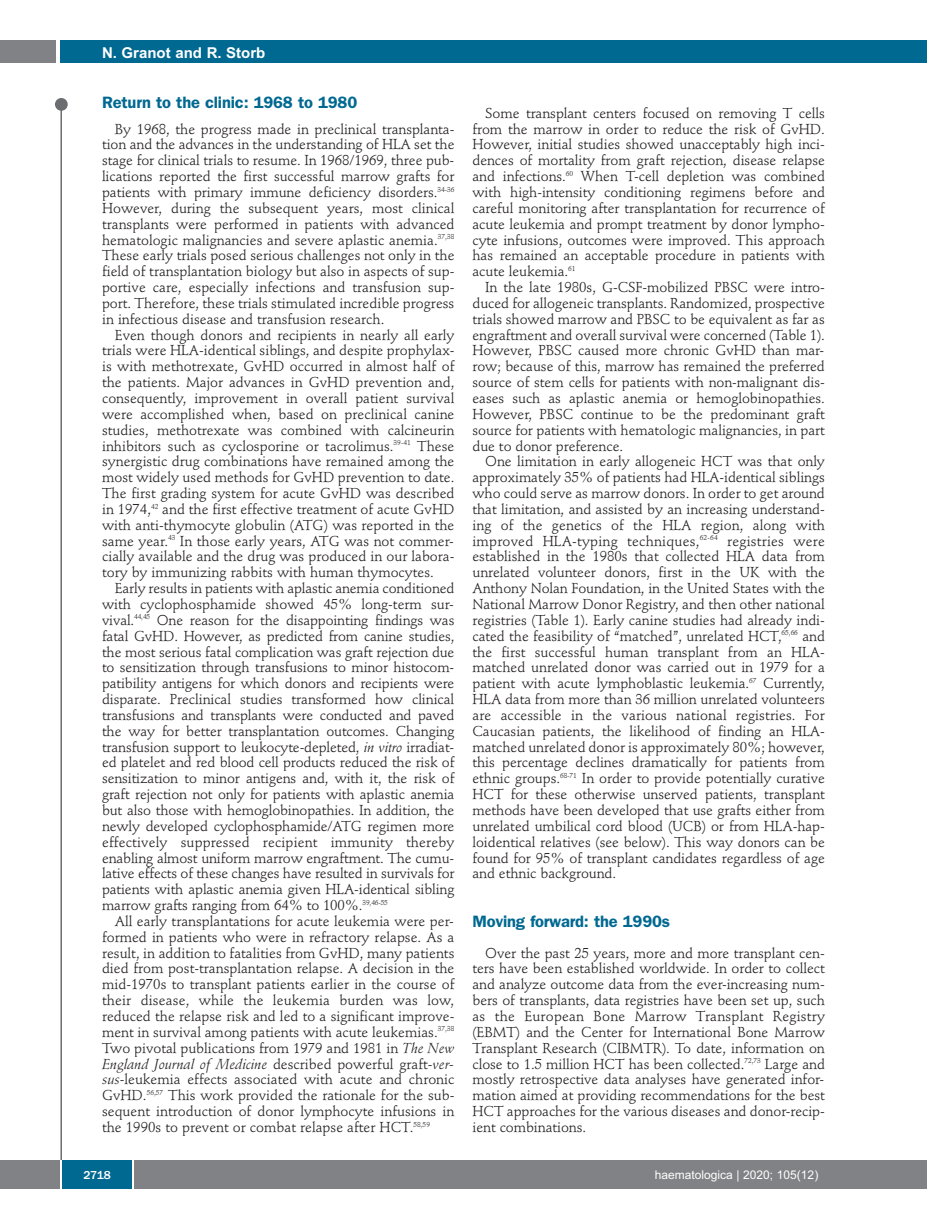
<style>
.page{position:relative;width:927px;height:1225px;background:#fff}
.page>*{position:absolute;margin:0;border:0;box-sizing:border-box;transform-origin:0 0}
.t1{font:600 16.5px "Franklin Gothic";letter-spacing:-.01em;color:#006991}
.t2{font:700 15px "Arial";color:#fff}
.t3{font:14.25px/15.9px "Stempel Schneidler";letter-spacing:-.005em;color:#231f20;text-align:justify}
.t4{font:12px "Arial";color:#fff}
.t5{font:500 12px "Franklin Gothic";color:#fff}
.s1{font-style:italic}
</style>
<div class="page">
<div style="left:911px;top:40px;width:16px;height:22px;background:#006991"></div>
<div style="left:910px;top:1160px;width:17px;height:28px;background:#808285"></div>
<div style="left:55px;top:98px;width:13px;height:13px;background:#6c6d70;border-radius:50%"></div>
<hr style="left:60px;top:101px;width:2px;height:1061px;background:#6c6d70">
<div style="left:60px;top:40px;width:852px;height:22px;background:#006991"></div>
<div style="left:0;top:40px;width:56px;height:22px;background:#808285"></div>
<div style="left:0;top:1160px;width:911px;height:28px;background:#808285"></div>
<div style="left:62px;top:1160px;width:71px;height:28px;background:#006991"></div>
<hr style="left:60px;top:1160px;width:2px;height:28px;background:#fff">
<svg style="left:133px;top:1160px;width:1px;height:28px"></svg>
<p class="t2" style="left:102px;top:44px;width:165px">N. Granot and R. Storb</p>
<p class="t1" style="left:102px;top:96px;width:257px">Return to the clinic: 1968 to 1980</p>
<p class="t3" style="left:102px;top:122px;width:354px;text-indent:13px">By 1968, the progress made in preclinical transplanta&shy;tion and the advances in the understanding of HLA set the stage for clinical trials to resume. In 1968/1969, three pub&shy;lications reported the first successful marrow grafts for patients with primary immune deficiency disorders.<sup>34-36<br></sup>However, during the subsequent years, most clinical transplants were performed in patients with advanced hematologic malignancies and severe aplastic anemia.<sup>37,38<br></sup>These early trials posed serious challenges not only in the field of transplantation biology but also in aspects of sup&shy;portive care, especially infections and transfusion sup&shy;port. Therefore, these trials stimulated incredible progress in infectious disease and transfusion research.</p>
<p class="t3" style="left:102px;top:328px;width:354px;text-indent:13px">Even though donors and recipients in nearly all early trials were HLA-identical siblings, and despite prophylax&shy;is with methotrexate, GvHD occurred in almost half of the patients. Major advances in GvHD prevention and, consequently, improvement in overall patient survival were accomplished when, based on preclinical canine studies, methotrexate was combined with calcineurin inhibitors such as cyclosporine or tacrolimus.<sup>39-41</sup> These synergistic drug combinations have remained among the most widely used methods for GvHD prevention to date.<br>The first grading system for acute GvHD was described in 1974,<sup>42</sup> and the first effective treatment of acute GvHD with anti-thymocyte globulin (ATG) was reported in the same year.<sup>43</sup> In those early years, ATG was not commer&shy;cially available and the drug was produced in our labora&shy;tory by immunizing rabbits with human thymocytes.</p>
<p class="t3" style="left:102px;top:581px;width:354px;text-indent:13px">Early results in patients with aplastic anemia conditioned with cyclophosphamide showed 45% long-term sur&shy;vival.<sup>44,45</sup> One reason for the disappointing findings was fatal GvHD. However, as predicted from canine studies, the most serious fatal complication was graft rejection due to sensitization through transfusions to minor histocom&shy;patibility antigens for which donors and recipients were disparate. Preclinical studies transformed how clinical transfusions and transplants were conducted and paved the way for better transplantation outcomes. Changing transfusion support to leukocyte-depleted, <span class="s1">in vitro</span> irradiat&shy;ed platelet and red blood cell products reduced the risk of sensitization to minor antigens and, with it, the risk of graft rejection not only for patients with aplastic anemia but also those with hemoglobinopathies. In addition, the newly developed cyclophosphamide/ATG regimen more effectively suppressed recipient immunity thereby enabling almost uniform marrow engraftment. The cumu&shy;lative effects of these changes have resulted in survivals for patients with aplastic anemia given HLA-identical sibling marrow grafts ranging from 64% to 100%.<sup>39,46-55</sup></p>
<p class="t3" style="left:102px;top:914px;width:354px;text-indent:13px">All early transplantations for acute leukemia were per&shy;formed in patients who were in refractory relapse. As a result, in addition to fatalities from GvHD, many patients died from post-transplantation relapse. A decision in the mid-1970s to transplant patients earlier in the course of their disease, while the leukemia burden was low, reduced the relapse risk and led to a significant improve&shy;ment in survival among patients with acute leukemias.<sup>37,38<br></sup>Two pivotal publications from 1979 and 1981 in <span class="s1">The New England Journal of Medicine</span> described powerful graft-<span class="s1">ver&shy;sus</span>-leukemia effects associated with acute and chronic GvHD.<sup>56,57</sup> This work provided the rationale for the sub&shy;sequent introduction of donor lymphocyte infusions in the 1990s to prevent or combat relapse after HCT.<sup>58,59</sup></p>
<p class="t3" style="left:472px;top:106px;width:354px;text-indent:13px">Some transplant centers focused on removing T cells from the marrow in order to reduce the risk of GvHD.<br>However, initial studies showed unacceptably high inci&shy;dences of mortality from graft rejection, disease relapse and infections.<sup>60</sup> When T-cell depletion was combined with high-intensity conditioning regimens before and careful monitoring after transplantation for recurrence of acute leukemia and prompt treatment by donor lympho&shy;cyte infusions, outcomes were improved. This approach has remained an acceptable procedure in patients with acute leukemia.<sup>61</sup></p>
<p class="t3" style="left:472px;top:280px;width:354px;text-indent:13px">In the late 1980s, G-CSF-mobilized PBSC were intro&shy;duced for allogeneic transplants. Randomized, prospective trials showed marrow and PBSC to be equivalent as far as engraftment and overall survival were concerned (Table 1).<br>However, PBSC caused more chronic GvHD than mar&shy;row; because of this, marrow has remained the preferred source of stem cells for patients with non-malignant dis&shy;eases such as aplastic anemia or hemoglobinopathies.<br>However, PBSC continue to be the predominant graft source for patients with hematologic malignancies, in part due to donor preference.</p>
<p class="t3" style="left:472px;top:455px;width:354px;text-indent:13px">One limitation in early allogeneic HCT was that only approximately 35% of patients had HLA-identical siblings who could serve as marrow donors. In order to get around that limitation, and assisted by an increasing understand&shy;ing of the genetics of the HLA region, along with improved HLA-typing techniques,<sup>62-64</sup> registries were established in the 1980s that collected HLA data from unrelated volunteer donors, first in the UK with the Anthony Nolan Foundation, in the United States with the National Marrow Donor Registry, and then other national registries (Table 1). Early canine studies had already indi&shy;cated the feasibility of “matched”, unrelated HCT,<sup>65,66</sup> and the first successful human transplant from an HLA&shy;matched unrelated donor was carried out in 1979 for a patient with acute lymphoblastic leukemia.<sup>67</sup> Currently, HLA data from more than 36 million unrelated volunteers are accessible in the various national registries. For Caucasian patients, the likelihood of finding an HLA&shy;matched unrelated donor is approximately 80%; however, this percentage declines dramatically for patients from ethnic groups.<sup>68-71</sup> In order to provide potentially curative HCT for these otherwise unserved patients, transplant methods have been developed that use grafts either from unrelated umbilical cord blood (UCB) or from HLA-hap&shy;loidentical relatives (see below). This way donors can be found for 95% of transplant candidates regardless of age and ethnic background.</p>
<p class="t1" style="left:472px;top:915px;width:199px">Moving forward: the 1990s</p>
<p class="t3" style="left:472px;top:946px;width:354px;text-indent:13px">Over the past 25 years, more and more transplant cen&shy;ters have been established worldwide. In order to collect and analyze outcome data from the ever-increasing num&shy;bers of transplants, data registries have been set up, such as the European Bone Marrow Transplant Registry (EBMT) and the Center for International Bone Marrow Transplant Research (CIBMTR). To date, information on close to 1.5 million HCT has been collected.<sup>72,73</sup> Large and mostly retrospective data analyses have generated infor&shy;mation aimed at providing recommendations for the best HCT approaches for the various diseases and donor-recip&shy;ient combinations.</p>
<p class="t5" style="left:84px;top:1167px;width:29px">2718</p>
<p class="t4" style="left:655px;top:1167px;width:165px">haematologica | 2020; 105(12)</p>
</div>
